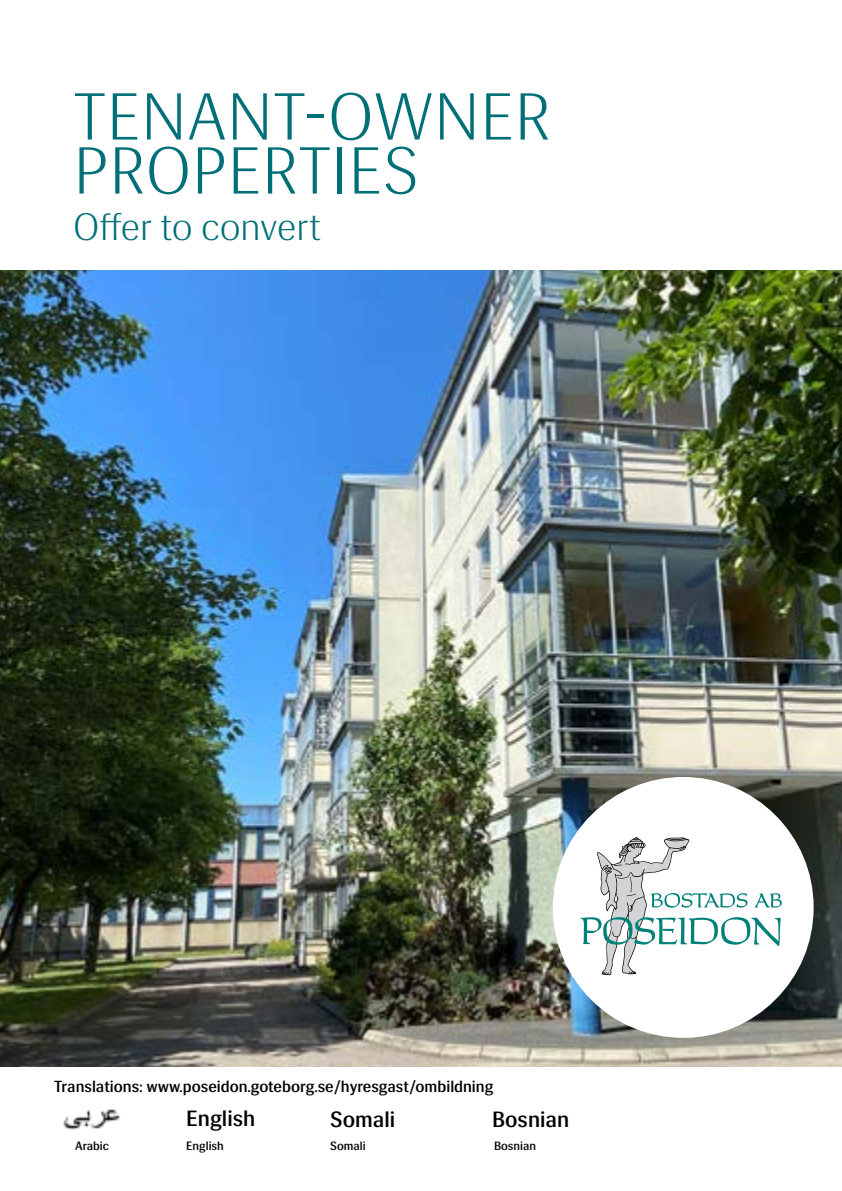
<style>
.page{position:relative;width:842px;height:1191px;background:#fff}
.page>*{position:absolute;margin:0;border:0;box-sizing:border-box;transform-origin:0 0}
.t1{font:300 66px/54px "Siri";letter-spacing:.01em;color:#006f78}
.t2{font:300 38px "Siri";color:#006f78}
.t3{font:500 22px "Siri";color:#000}
.t4{font:500 16px "Siri";color:#000}
.t5{font:500 12px "Siri";color:#000}
</style>
<div class="page">
<img style="left:0;top:270px;width:842px;height:797px">
<div style="left:553px;top:777px;width:261px;height:260px;background:#fff;border-radius:50%"></div>
<svg style="left:581px;top:837px;width:201px;height:138px"></svg>
<img style="left:63px;top:1109px;width:57px;height:21px">
<h1 class="t1" style="left:74px;top:91px;width:479px">TENANT-OWNER<br>PROPERTIES</h1>
<h2 class="t2" style="left:73px;top:206px;width:249px">Offer to convert</h2>
<p class="t4" style="left:54px;top:1077px;width:441px">Translations: www.poseidon.goteborg.se/hyresgast/ombildning</p>
<h3 class="t3" style="left:186px;top:1105px;width:70px">English</h3>
<h3 class="t3" style="left:330px;top:1107px;width:66px">Somali</h3>
<h3 class="t3" style="left:492px;top:1107px;width:78px">Bosnian</h3>
<p class="t5" style="left:75px;top:1139px;width:35px">Arabic</p>
<p class="t5" style="left:186px;top:1139px;width:39px">English</p>
<p class="t5" style="left:330px;top:1139px;width:37px">Somali</p>
<p class="t5" style="left:494px;top:1139px;width:43px">Bosnian</p>
</div>
